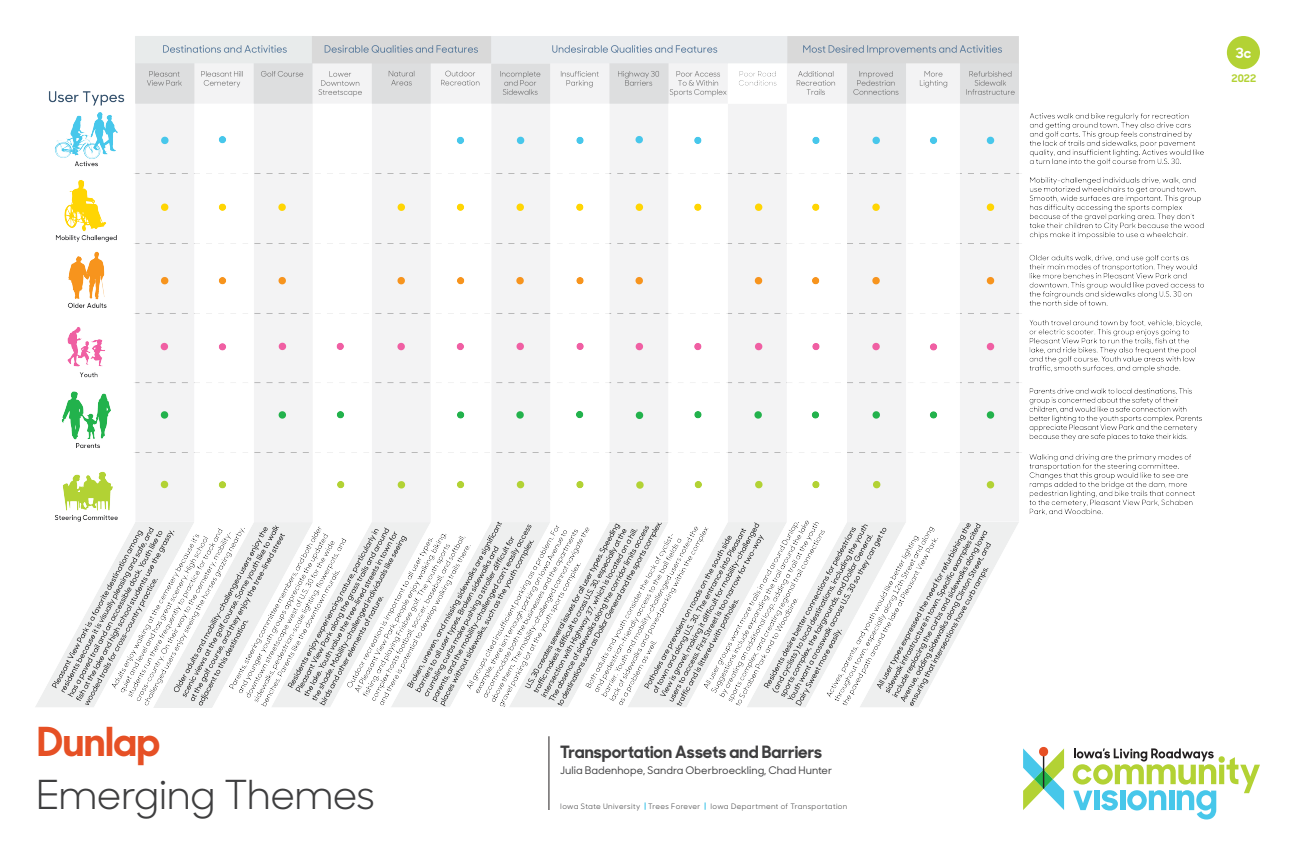
<style>
.page{position:relative;width:1296px;height:864px;background:#fff}
.page>*{position:absolute;margin:0;border:0;box-sizing:border-box;transform-origin:0 0}
.Sharp_Sans_No1__sub{font:40px "Sharp Sans No 1";letter-spacing:-.015em;color:#3e3e3f}
.t1{font:700 40px "Sharp Sans No 1";color:#e65025}
.t2{font:700 17px "Sharp Sans No 1";color:#3e3e3f}
.t3{font:700 14px "Sharp Sans No 1";color:#fff}
.t4{font:500 10.5px "Sharp Sans No 1";color:#3e3e3f}
.t5{font:700 10.5px "Sharp Sans No 1";color:#b3d234}
.t6{font:7.5px "Sharp Sans No 1";letter-spacing:.05em;color:#3e3e3f}
.s1{font-weight:700;color:#47c7ea}
</style>
<div class="page">
<img style="left:35px;top:36px;width:1225px;height:672px">
<svg style="left:1073px;top:748px;width:187px;height:72px"></svg>
<svg style="left:1023px;top:747px;width:41px;height:63px"></svg>
<hr style="left:549px;top:736px;width:1px;height:74px;background:#231f20">
<div style="left:1227px;top:36px;width:33px;height:33px;background:#b3d234;border-radius:50%"></div>
<h1 class="t1" style="left:37px;top:708px;width:125px">Dunlap</h1>
<p class="Sharp_Sans_No1__sub" style="left:36px;top:763px;width:341px">Emerging Themes</p>
<h2 class="t2" style="left:560px;top:737px;width:263px">Transportation Assets and Barriers</h2>
<h3 class="t4" style="left:560px;top:762px;width:273px">Julia Badenhope, Sandra Oberbroeckling, Chad Hunter</h3>
<p class="t6" style="left:560px;top:800px;width:289px">Iowa State University <span class="s1">|</span> Trees Forever <span class="s1">|</span> Iowa Department of Transportation</p>
<h3 class="t3" style="left:1236px;top:41px;width:17px">3c</h3>
<h3 class="t5" style="left:1232px;top:69px;width:26px">2022</h3>
</div>
